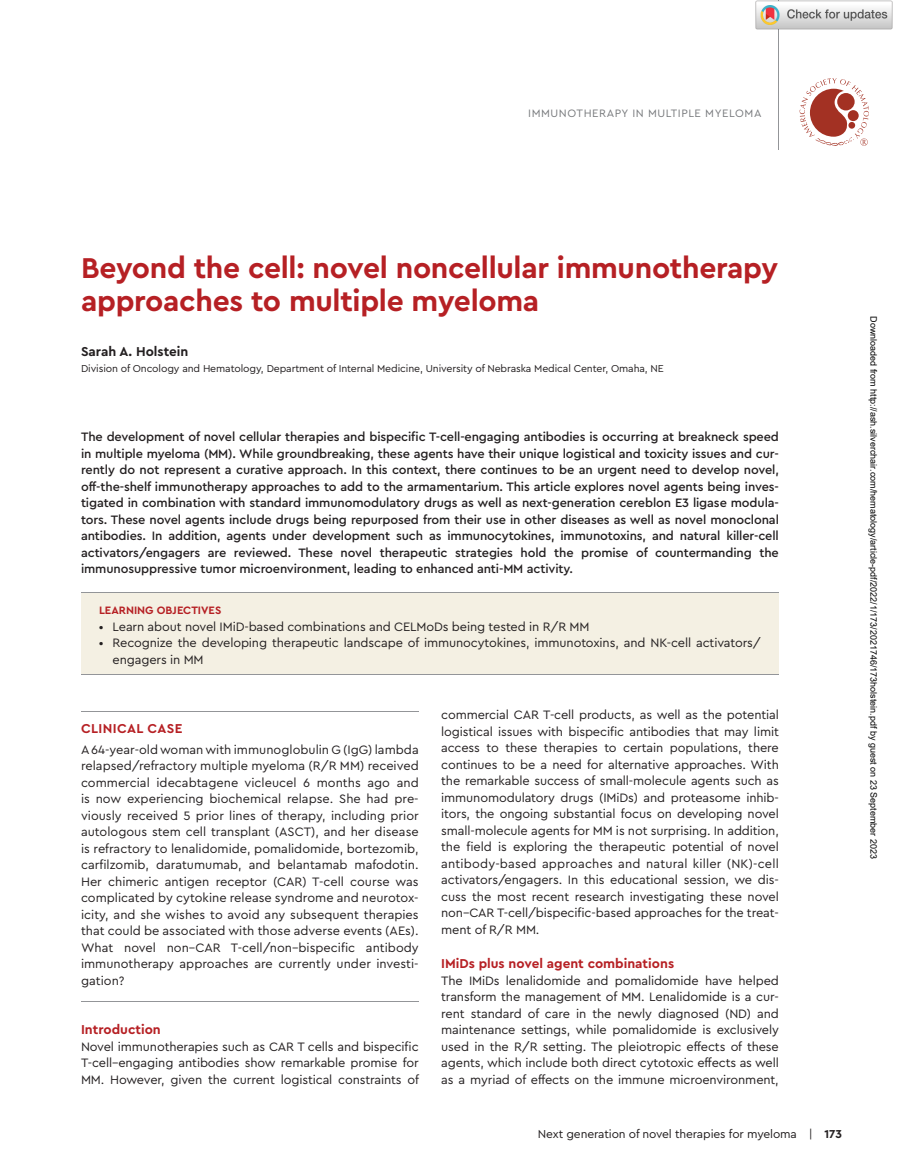
<style>
.page{position:relative;width:905px;height:1175px;background:#fff}
.page>*{position:absolute;margin:0;border:0;box-sizing:border-box;transform-origin:0 0}
.t1{font:700 30px/33px "Cera Pro";letter-spacing:-.01em;color:#b62024}
.t2{font:700 13.5px "Cera Pro";color:#b62024}
.t3{font:700 13.5px "Cera Pro";color:#231f20}
.t4{font:700 13.5px "Cera Pro";letter-spacing:.03em;color:#b62024}
.t5{font:12.75px/16.5px "Cera Pro";letter-spacing:-.01em;color:#231f20;text-align:justify}
.t6{font:500 12.75px/16.5px "Cera Pro";letter-spacing:-.01em;color:#231f20;text-align:justify}
.t7{font:12px "Cera Pro";letter-spacing:-.01em;color:#231f20}
.t8{font:11.25px "Cera Pro";letter-spacing:.05em;color:#76787b}
.t9{font:700 11.25px "Cera Pro";color:#b62024}
.t10{font:10.5px "Cera Pro";letter-spacing:-.01em;color:#231f20}
.t11{font:9px "Arial";color:#000}
.s1{font-weight:700}
</style>
<div class="page">
<svg style="left:799px;top:78px;width:69px;height:68px"></svg>
<hr style="left:778px;top:0;width:1px;height:149px;background:#939598">
<div style="left:81px;top:592px;width:697px;height:82px;background:#f4f0e3"></div>
<hr style="left:81px;top:592px;width:697px;height:1px;background:#939598">
<hr style="left:81px;top:674px;width:697px;height:1px;background:#939598">
<hr style="left:81px;top:711px;width:337px;height:1px;background:#939598">
<hr style="left:81px;top:1001px;width:337px;height:1px;background:#939598">
<img style="left:755px;top:0;width:138px;height:30px">
<p class="t8" style="left:528px;top:106px;width:235px">IMMUNOTHERAPY IN MULTIPLE MYELOMA</p>
<h1 class="t1" style="left:81px;top:250px;width:698px">Beyond the cell: novel non cel lu lar immu no ther apy approaches to mul ti ple mye loma</h1>
<p class="t3" style="left:81px;top:342px;width:109px">Sarah A. Hol stein</p>
<p class="t10" style="left:81px;top:362px;width:584px">Division of Oncology and Hematology, Department of Internal Medicine, University of Nebraska Medical Center, Omaha, NE</p>
<p class="t6" style="left:81px;top:428px;width:699px">The devel op ment of novel cel lu lar ther a pies and bispecific T - cell - engag ing antibodies is occur ring at break neck speed in mul ti ple mye loma (MM). While ground break ing, these agents have their unique logis ti cal and tox ic ity issues and cur&shy;rently do not rep re sent a cura tive approach. In this con text, there con tin ues to be an urgent need to develop novel, off - the - shelf immu no ther apy approaches to add to the arma men tar ium. This arti cle explores novel agents being inves&shy;ti gated in com bi na tion with stan dard immu no mod u la tory drugs as well as next - gen er a tion cereblon E3 ligase mod u la&shy;tors. These novel agents include drugs being repurposed from their use in other dis eases as well as novel mono clo nal antibodies. In addi tion, agents under devel op ment such as immunocytokines, immunotoxins, and nat u ral killer - cell acti va tors / engagers are reviewed. These novel ther a peu tic strat e gies hold the prom ise of countermanding the immu no sup pres sive tumor micro en vi ron ment, lead ing to enhanced anti - MM activ ity.</p>
<p class="t9" style="left:99px;top:602px;width:124px">LEARNING OBJEC TIVES</p>
<p class="t5" style="left:99px;top:617px;width:492px">• Learn about novel IMiD - based com bi na tions and CELMoDs being tested in R / R MM</p>
<p class="t5" style="left:113px;top:634px;width:650px;text-indent:-14px">• Recognize the devel op ing ther a peu tic land scape of immunocytokines, immunotoxins, and NK - cell acti va tors / engagers in MM</p>
<p class="t4" style="left:81px;top:719px;width:103px">CLINICAL CASE</p>
<p class="t5" style="left:81px;top:740px;width:339px">A 64 - year - old woman with immu no glob u lin G (IgG) lambda relapsed / refrac tory mul ti ple mye loma (R / R MM) received com mer cial idecabtagene vicleucel 6 months ago and is now expe ri enc ing bio chem i cal relapse. She had pre&shy;vi ously received 5 prior lines of ther apy, includ ing prior autol o gous stem cell trans plant (ASCT), and her dis ease is refrac tory to lenalidomide, pomalidomide, bortezomib, carfilzomib, daratumumab, and belantamab mafodotin.<br>Her chi me ric anti gen recep tor (CAR) T - cell course was com pli cated by cyto kine release syn drome and neu ro tox&shy;ic ity, and she wishes to avoid any sub se quent ther a pies that could be asso ci ated with those adverse events (AEs).<br>What novel non - CAR T - cell / non - bispecific anti body immu no ther apy approaches are cur rently under inves ti&shy;ga tion ?</p>
<p class="t2" style="left:81px;top:1020px;width:81px">Introduction</p>
<p class="t5" style="left:81px;top:1037px;width:339px">Novel immunotherapies such as CAR T cells and bispecific T - cell - engag ing antibodies show remark able prom ise for MM. However, given the cur rent logis ti cal con straints of</p>
<p class="t5" style="left:441px;top:706px;width:339px">com mer cial CAR T - cell prod ucts, as well as the poten tial logis ti cal issues with bispecific antibodies that may limit access to these ther a pies to cer tain pop u la tions, there con tin ues to be a need for alter na tive approaches. With the remark able suc cess of small - mol e cule agents such as immu no mod u la tory drugs (IMiDs) and proteasome inhib&shy;i tors, the ongo ing sub stan tial focus on devel op ing novel small - mol e cule agents for MM is not sur pris ing. In addi tion, the field is explor ing the ther a peu tic poten tial of novel anti body - based approaches and nat u ral killer (NK) - cell acti va tors / engagers. In this edu ca tional ses sion, we dis&shy;cuss the most recent research inves ti gat ing these novel non - CAR T - cell / bispecific - based approaches for the treat&shy;ment of R / R MM.</p>
<p class="t2" style="left:441px;top:955px;width:234px">IMiDs plus novel agent com bi na tions</p>
<p class="t5" style="left:441px;top:971px;width:339px">The IMiDs lenalidomide and pomalidomide have helped trans form the man age ment of MM. Lenalidomide is a cur&shy;rent stan dard of care in the newly diag nosed (ND) and main te nance set tings, while pomalidomide is exclu sively used in the R / R set ting. The pleio tro pic effects of these agents, which include both direct cyto toxic effects as well as a myr iad of effects on the immune micro en vi ron ment,</p>
<p class="t7" style="left:538px;top:1126px;width:305px">Next gen er a tion of novel ther a pies for mye loma | <span class="s1">173</span></p>
<p class="t11" style="left:877px;top:316px;width:544px;rotate:90deg">Downloaded from http://ash.silverchair.com/hematology/article-pdf/2022/1/173/2021746/173holstein.pdf by guest on 23 September 2023</p>
</div>
